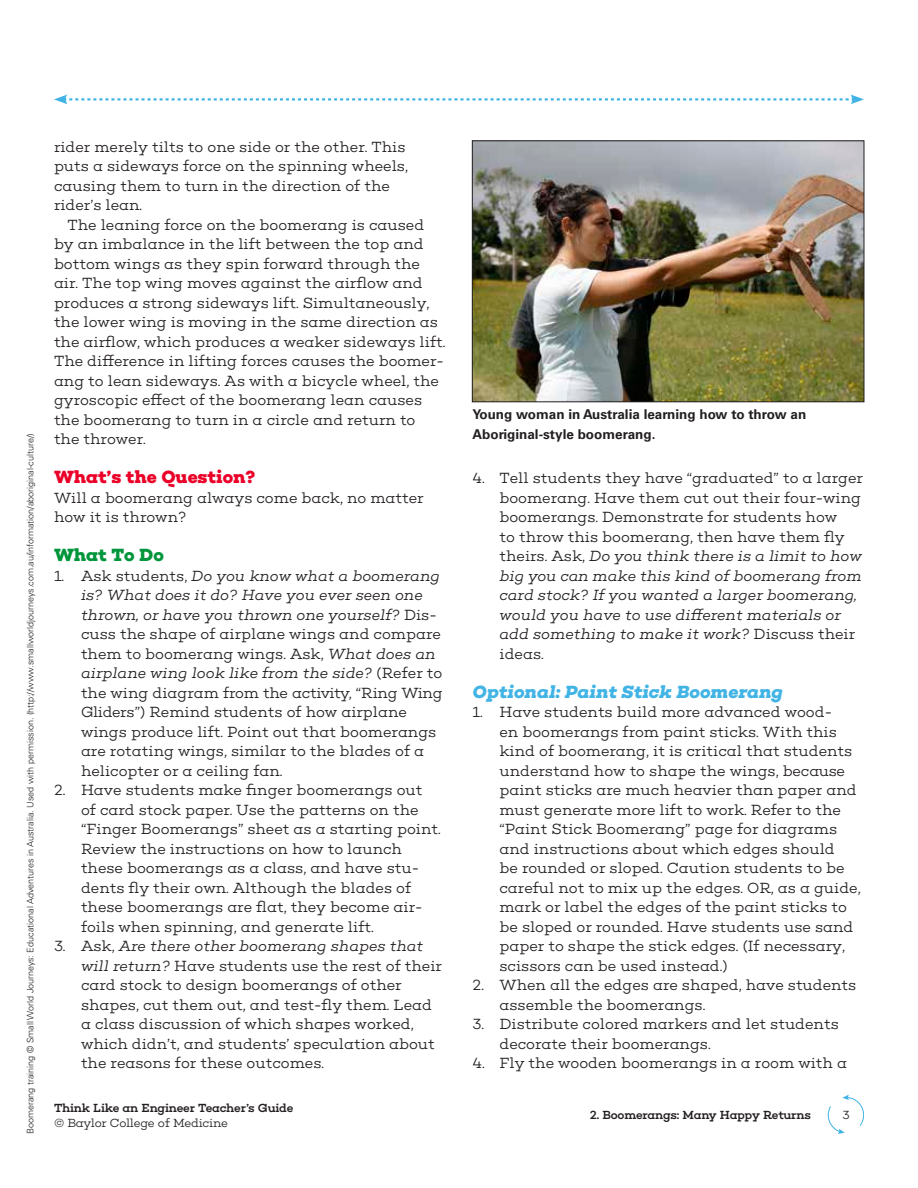
<style>
.page{position:relative;width:918px;height:1188px;background:#fff}
.page>*{position:absolute;margin:0;border:0;box-sizing:border-box;transform-origin:0 0}
.t1{font:italic 700 18px "Choplin";color:#41b4e5}
.t2{font:700 18px "Choplin";color:#eb0028}
.t3{font:700 18px "Choplin";color:#00953a}
.t4{font:300 15px/19.5px "Choplin";color:#231f20}
.t5{font:700 13.5px/19.5px "Univers LT Std";color:#231f20}
.t6{font:500 12px "Choplin";letter-spacing:-.02em;color:#231f20}
.t7{font:300 12px "Choplin";letter-spacing:-.025em;color:#231f20}
.t8{font:300 9px "Univers LT Std";color:#231f20}
.s1{font-style:italic}
</style>
<div class="page">
<svg style="left:828px;top:1095px;width:36px;height:39px"></svg>
<img style="left:474px;top:142px;width:388px;height:258px">
<div style="left:472px;top:140px;width:392px;height:262px;border:1px solid #231f20"></div>
<svg style="left:54px;top:94px;width:810px;height:10px"></svg>
<p class="t8" style="left:25px;top:1134px;width:702px;rotate:-90deg">Boomerang training © Small World Journeys: Educational Adventures in Australia. Used with permission. (http://www.smallworldjourneys.com.au/information/aboriginal-culture/)</p>
<p class="t4" style="left:54px;top:137px;width:355px">rider merely tilts to one side or the other. This puts a sideways force on the spinning wheels, causing them to turn in the direction of the rider’s lean.</p>
<p class="t4" style="left:54px;top:215px;width:393px;text-indent:14px">The leaning force on the boomerang is caused by an imbalance in the lift between the top and bottom wings as they spin forward through the air. The top wing moves against the airflow and produces a strong sideways lift. Simultaneously, the lower wing is moving in the same direction as the airflow, which produces a weaker sideways lift.<br>The difference in lifting forces causes the boomer&shy;ang to lean sideways. As with a bicycle wheel, the gyroscopic effect of the boomerang lean causes the boomerang to turn in a circle and return to<br>the thrower.</p>
<p class="t2" style="left:54px;top:466px;width:203px">What’s the Question?</p>
<p class="t4" style="left:54px;top:488px;width:371px">Will a boomerang always come back, no matter how it is thrown?</p>
<p class="t3" style="left:54px;top:544px;width:111px">What To Do</p>
<p class="t4" style="left:81px;top:566px;width:363px;text-indent:-27px">1. Ask students, <span class="s1">Do you know what a boomerang is? What does it do? Have you ever seen one thrown, or have you thrown one yourself?</span> Dis&shy;cuss the shape of airplane wings and compare them to boomerang wings. Ask, <span class="s1">What does an airplane wing look like from the side?</span> (Refer to the wing diagram from the activity, “Ring Wing Gliders”) Remind students of how airplane wings produce lift. Point out that boomerangs are rotating wings, similar to the blades of a helicopter or a ceiling fan.</p>
<p class="t4" style="left:81px;top:780px;width:361px;text-indent:-27px">2. Have students make finger boomerangs out of card stock paper. Use the patterns on the “Finger Boomerangs” sheet as a starting point.<br>Review the instructions on how to launch these boomerangs as a class, and have stu&shy;dents fly their own. Although the blades of these boomerangs are flat, they become air&shy;foils when spinning, and generate lift.</p>
<p class="t4" style="left:81px;top:936px;width:363px;text-indent:-27px">3. Ask, <span class="s1">Are there other boomerang shapes that will return?</span> Have students use the rest of their card stock to design boomerangs of other shapes, cut them out, and test-fly them. Lead a class discussion of which shapes worked, which didn’t, and students’ speculation about the reasons for these outcomes.</p>
<p class="t6" style="left:54px;top:1101px;width:241px">Think Like an Engineer Teacher’s Guide</p>
<p class="t7" style="left:54px;top:1116px;width:176px">© Baylor College of Medicine</p>
<p class="t5" style="left:472px;top:405px;width:335px">Young woman in Australia learning how to throw an<br>Aboriginal-style boomerang.</p>
<p class="t4" style="left:500px;top:468px;width:365px;text-indent:-27px">4. Tell students they have “graduated” to a larger boomerang. Have them cut out their four-wing boomerangs. Demonstrate for students how<br>to throw this boomerang, then have them fly theirs. Ask, <span class="s1">Do you think there is a limit to how big you can make this kind of boomerang from card stock? If you wanted a larger boomerang, would you have to use different materials or add something to make it work?</span> Discuss their ideas.</p>
<p class="t1" style="left:472px;top:680px;width:312px">Optional: Paint Stick Boomerang</p>
<p class="t4" style="left:500px;top:702px;width:363px;text-indent:-27px">1. Have students build more advanced wood-<br>en boomerangs from paint sticks. With this kind of boomerang, it is critical that students understand how to shape the wings, because paint sticks are much heavier than paper and must generate more lift to work. Refer to the “Paint Stick Boomerang” page for diagrams and instructions about which edges should<br>be rounded or sloped. Caution students to be careful not to mix up the edges. OR, as a guide, mark or label the edges of the paint sticks to be sloped or rounded. Have students use sand paper to shape the stick edges. (If necessary, scissors can be used instead.)</p>
<p class="t4" style="left:500px;top:975px;width:358px;text-indent:-27px">2. When all the edges are shaped, have students assemble the boomerangs.</p>
<p class="t4" style="left:500px;top:1014px;width:341px;text-indent:-27px">3. Distribute colored markers and let students decorate their boomerangs.</p>
<p class="t4" style="left:472px;top:1053px;width:376px">4. Fly the wooden boomerangs in a room with a</p>
<p class="t6" style="left:590px;top:1108px;width:223px">2. Boomerangs: Many Happy Returns</p>
<p class="t7" style="left:842px;top:1108px;width:9px">3</p>
</div>
